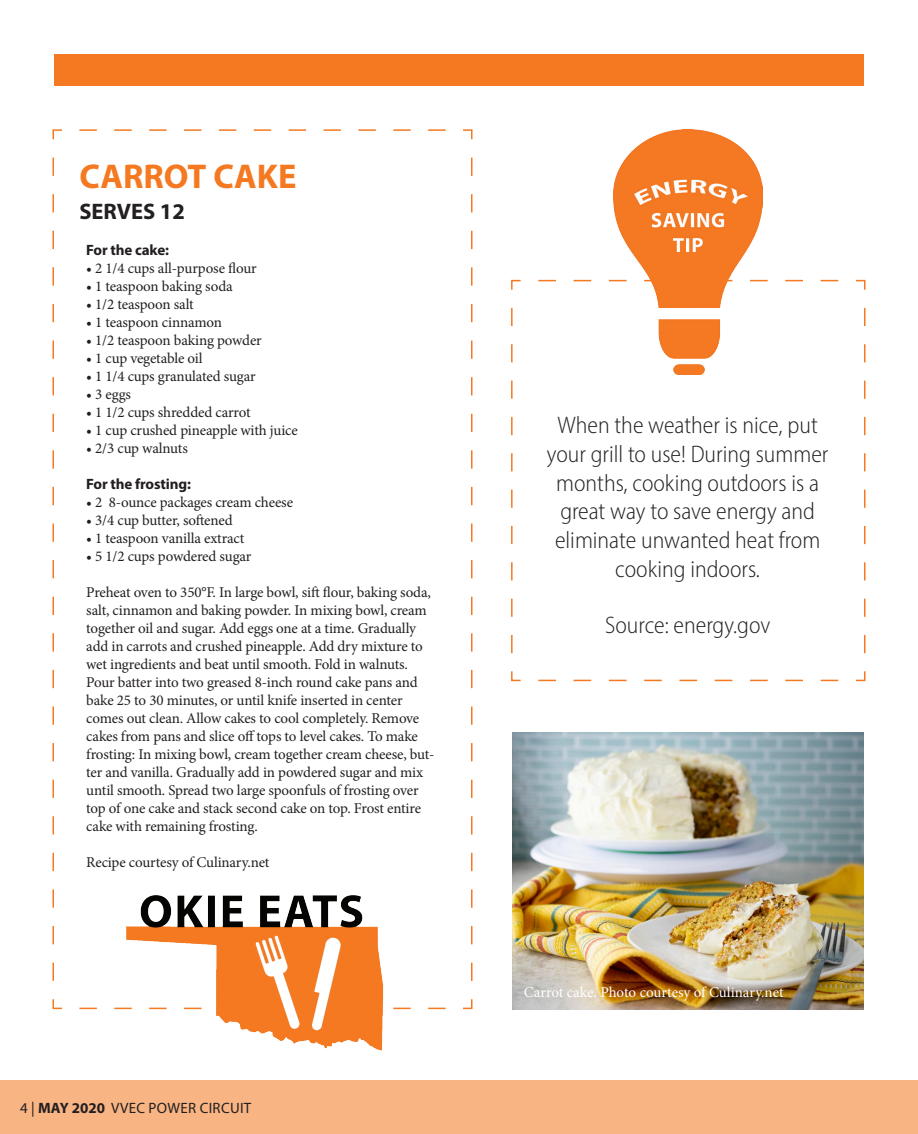
<style>
.page{position:relative;width:918px;height:1134px;background:#fff}
.page>*{position:absolute;margin:0;border:0;box-sizing:border-box;transform-origin:0 0}
.t1{font:700 34.5px "Myriad Pro";color:#f47921}
.t2{font:300 semi-condensed 24px/28.8px "Myriad Pro";color:#231f20;text-align:center}
.t3{font:700 22.5px "Myriad Pro";color:#231f20}
.t4{font:15px/18px "Minion Pro";letter-spacing:-.01em;color:#231f20}
.t5{font:15px "Minion Pro";letter-spacing:-.005em;color:#fff}
.t6{font:700 15px "Myriad Pro";letter-spacing:-.01em;color:#231f20}
.t7{font:15px "Myriad Pro";letter-spacing:.02em;color:#231f20}
.s1{font-weight:700}
</style>
<div class="page">
<div style="left:0;top:1080px;width:918px;height:54px;background:#f8b483"></div>
<div style="left:54px;top:54px;width:810px;height:32px;background:#f47921"></div>
<svg style="left:52px;top:129px;width:421px;height:881px"></svg>
<img style="left:117px;top:881px;width:282px;height:170px">
<img style="left:614px;top:129px;width:149px;height:150px">
<svg style="left:511px;top:279px;width:355px;height:403px"></svg>
<img style="left:513px;top:732px;width:350px;height:277px">
<p class="t1" style="left:80px;top:154px;width:219px">CARROT CAKE</p>
<p class="t3" style="left:80px;top:196px;width:107px">SERVES 12</p>
<p class="t6" style="left:86px;top:240px;width:84px">For the cake:</p>
<p class="t4" style="left:86px;top:259px;width:172px">• 2 1/4 cups all-purpose flour</p>
<p class="t4" style="left:86px;top:277px;width:148px">• 1 teaspoon baking soda</p>
<p class="t4" style="left:86px;top:295px;width:109px">• 1/2 teaspoon salt</p>
<p class="t4" style="left:86px;top:313px;width:137px">• 1 teaspoon cinnamon</p>
<p class="t4" style="left:86px;top:331px;width:177px">• 1/2 teaspoon baking powder</p>
<p class="t4" style="left:86px;top:349px;width:118px">• 1 cup vegetable oil</p>
<p class="t4" style="left:86px;top:367px;width:171px">• 1 1/4 cups granulated sugar</p>
<p class="t4" style="left:86px;top:385px;width:46px">• 3 eggs</p>
<p class="t4" style="left:86px;top:403px;width:166px">• 1 1/2 cups shredded carrot</p>
<p class="t4" style="left:86px;top:421px;width:213px">• 1 cup crushed pineapple with juice</p>
<p class="t4" style="left:86px;top:439px;width:103px">• 2/3 cup walnuts</p>
<p class="t6" style="left:86px;top:474px;width:106px">For the frosting:</p>
<p class="t4" style="left:86px;top:493px;width:208px">• 2 8-ounce packages cream cheese</p>
<p class="t4" style="left:86px;top:511px;width:148px">• 3/4 cup butter, softened</p>
<p class="t4" style="left:86px;top:529px;width:160px">• 1 teaspoon vanilla extract</p>
<p class="t4" style="left:86px;top:547px;width:167px">• 5 1/2 cups powdered sugar</p>
<p class="t4" style="left:86px;top:583px;width:350px">Preheat oven to 350°F. In large bowl, sift flour, baking soda, salt, cinnamon and baking powder. In mixing bowl, cream together oil and sugar. Add eggs one at a time. Gradually add in carrots and crushed pineapple. Add dry mixture to wet ingredients and beat until smooth. Fold in walnuts.<br>Pour batter into two greased 8-inch round cake pans and bake 25 to 30 minutes, or until knife inserted in center comes out clean. Allow cakes to cool completely. Remove cakes from pans and slice off tops to level cakes. To make frosting: In mixing bowl, cream together cream cheese, but&shy;ter and vanilla. Gradually add in powdered sugar and mix until smooth. Spread two large spoonfuls of frosting over top of one cake and stack second cake on top. Frost entire cake with remaining frosting.</p>
<p class="t4" style="left:86px;top:853px;width:185px">Recipe courtesy of Culinary.net</p>
<p class="t7" style="left:20px;top:1099px;width:233px">4 | <span class="s1">MAY 2020</span> VVEC POWER CIRCUIT</p>
<p class="t2" style="left:547px;top:410px;width:283px">When the weather is nice, put your grill to use! During summer months, cooking outdoors is a great way to save energy and eliminate unwanted heat from cooking indoors.</p>
<p class="t2" style="left:605px;top:610px;width:167px">Source: energy.gov</p>
<p class="t5" style="left:524px;top:982px;width:261px">Carrot cake. Photo courtesy of Culinary.net</p>
</div>
